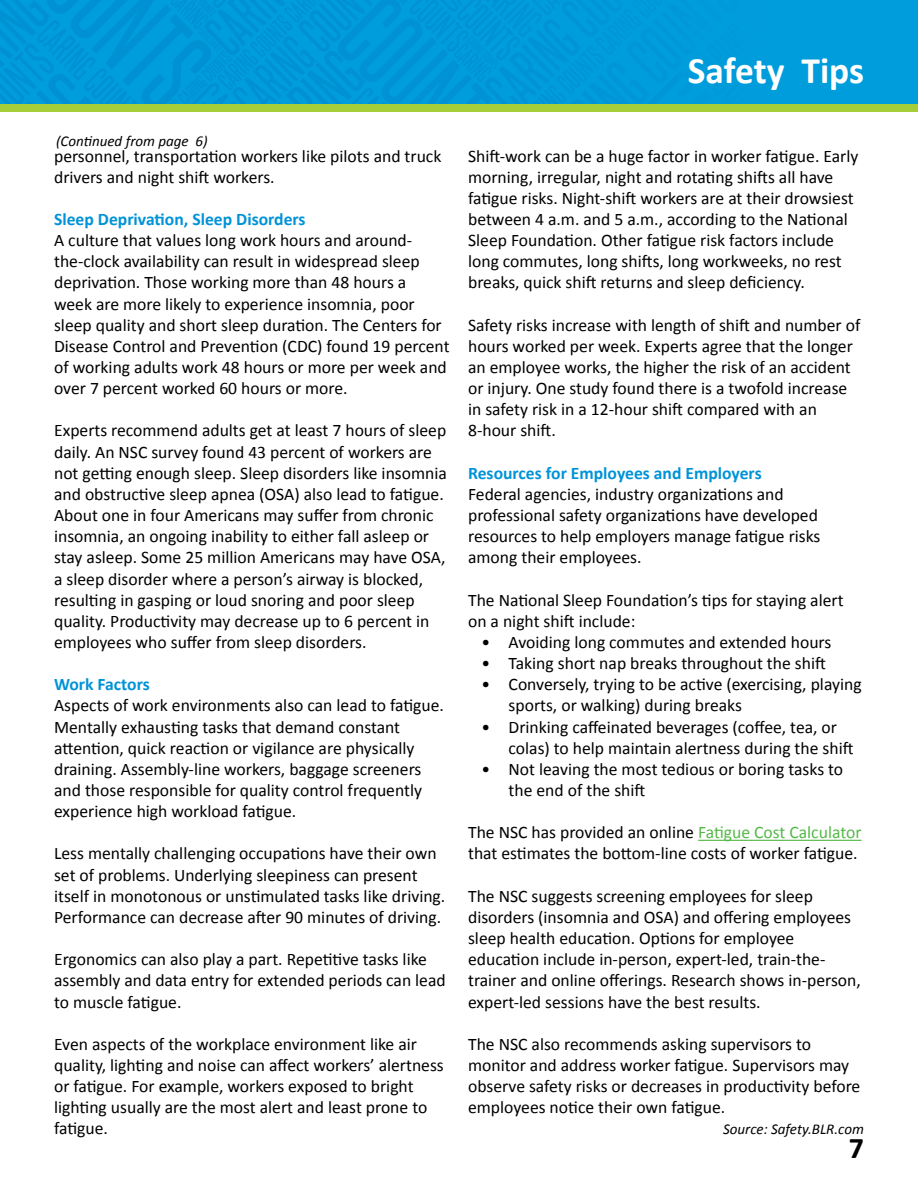
<style>
.page{position:relative;width:918px;height:1188px;background:#fff}
.page>*{position:absolute;margin:0;border:0;box-sizing:border-box;transform-origin:0 0}
.t1{font:700 37.5px "Calibri";letter-spacing:-.005em;color:#fff}
.t2{font:700 30px "Calibri";color:#000}
.t3{font:17.7px/21.1px "Calibri";color:#000}
.t4{font:700 17.7px "Calibri";color:#0093d7}
.t5{font:italic 15px "Calibri";color:#000}
.s1{color:#54b948}
</style>
<div class="page">
<img style="left:0;top:0;width:918px;height:105px">
<div style="left:0;top:105px;width:918px;height:7px;background:#a6ce39"></div>
<hr style="left:698px;top:840px;width:164px;height:1px;background:#54b948">
<p class="t5" style="left:56px;top:130px;width:153px">(Continued from page 6)</p>
<p class="t3" style="left:54px;top:145px;width:389px">personnel, transportation workers like pilots and truck drivers and night shift workers.</p>
<p class="t4" style="left:54px;top:208px;width:253px">Sleep Deprivation, Sleep Disorders</p>
<p class="t3" style="left:54px;top:230px;width:397px">A culture that values long work hours and around&shy;the-clock availability can result in widespread sleep deprivation. Those working more than 48 hours a<br>week are more likely to experience insomnia, poor sleep quality and short sleep duration. The Centers for Disease Control and Prevention (CDC) found 19 percent of working adults work 48 hours or more per week and over 7 percent worked 60 hours or more.</p>
<p class="t3" style="left:54px;top:420px;width:394px">Experts recommend adults get at least 7 hours of sleep daily. An NSC survey found 43 percent of workers are not getting enough sleep. Sleep disorders like insomnia and obstructive sleep apnea (OSA) also lead to fatigue.<br>About one in four Americans may suffer from chronic insomnia, an ongoing inability to either fall asleep or stay asleep. Some 25 million Americans may have OSA, a sleep disorder where a person’s airway is blocked, resulting in gasping or loud snoring and poor sleep quality. Productivity may decrease up to 6 percent in employees who suffer from sleep disorders.</p>
<p class="t4" style="left:54px;top:673px;width:97px">Work Factors</p>
<p class="t3" style="left:54px;top:695px;width:391px">Aspects of work environments also can lead to fatigue.<br>Mentally exhausting tasks that demand constant attention, quick reaction or vigilance are physically draining. Assembly-line workers, baggage screeners and those responsible for quality control frequently experience high workload fatigue.</p>
<p class="t3" style="left:54px;top:843px;width:393px">Less mentally challenging occupations have their own set of problems. Underlying sleepiness can present itself in monotonous or unstimulated tasks like driving.<br>Performance can decrease after 90 minutes of driving.</p>
<p class="t3" style="left:54px;top:949px;width:393px">Ergonomics can also play a part. Repetitive tasks like assembly and data entry for extended periods can lead to muscle fatigue.</p>
<p class="t3" style="left:54px;top:1033px;width:391px">Even aspects of the workplace environment like air quality, lighting and noise can affect workers’ alertness or fatigue. For example, workers exposed to bright lighting usually are the most alert and least prone to fatigue.</p>
<h1 class="t1" style="left:688px;top:46px;width:178px">Safety Tips</h1>
<p class="t3" style="left:468px;top:145px;width:392px">Shift-work can be a huge factor in worker fatigue. Early morning, irregular, night and rotating shifts all have fatigue risks. Night-shift workers are at their drowsiest between 4 a.m. and 5 a.m., according to the National Sleep Foundation. Other fatigue risk factors include long commutes, long shifts, long workweeks, no rest breaks, quick shift returns and sleep deficiency.</p>
<p class="t3" style="left:468px;top:314px;width:394px">Safety risks increase with length of shift and number of hours worked per week. Experts agree that the longer an employee works, the higher the risk of an accident or injury. One study found there is a twofold increase in safety risk in a 12-hour shift compared with an 8-hour shift.</p>
<p class="t4" style="left:468px;top:462px;width:295px">Resources for Employees and Employers</p>
<p class="t3" style="left:468px;top:484px;width:354px">Federal agencies, industry organizations and professional safety organizations have developed resources to help employers manage fatigue risks among their employees.</p>
<p class="t3" style="left:468px;top:589px;width:377px">The National Sleep Foundation’s tips for staying alert on a night shift include:</p>
<p class="t3" style="left:482px;top:632px;width:351px">• Avoiding long commutes and extended hours</p>
<p class="t3" style="left:482px;top:653px;width:346px">• Taking short nap breaks throughout the shift</p>
<p class="t3" style="left:509px;top:674px;width:355px;text-indent:-27px">• Conversely, trying to be active (exercising, playing sports, or walking) during breaks</p>
<p class="t3" style="left:509px;top:716px;width:347px;text-indent:-27px">• Drinking caffeinated beverages (coffee, tea, or colas) to help maintain alertness during the shift</p>
<p class="t3" style="left:509px;top:758px;width:336px;text-indent:-27px">• Not leaving the most tedious or boring tasks to the end of the shift</p>
<p class="t3" style="left:468px;top:822px;width:395px">The NSC has provided an online <span class="s1">Fatigue Cost Calculator </span>that estimates the bottom-line costs of worker fatigue.</p>
<p class="t3" style="left:468px;top:885px;width:394px">The NSC suggests screening employees for sleep disorders (insomnia and OSA) and offering employees sleep health education. Options for employee education include in-person, expert-led, train-the&shy;trainer and online offerings. Research shows in-person, expert-led sessions have the best results.</p>
<p class="t3" style="left:468px;top:1033px;width:394px">The NSC also recommends asking supervisors to monitor and address worker fatigue. Supervisors may observe safety risks or decreases in productivity before employees notice their own fatigue.</p>
<p class="t5" style="left:723px;top:1118px;width:142px">Source: Safety.BLR.com</p>
<h2 class="t2" style="left:849px;top:1128px;width:17px">7</h2>
</div>
